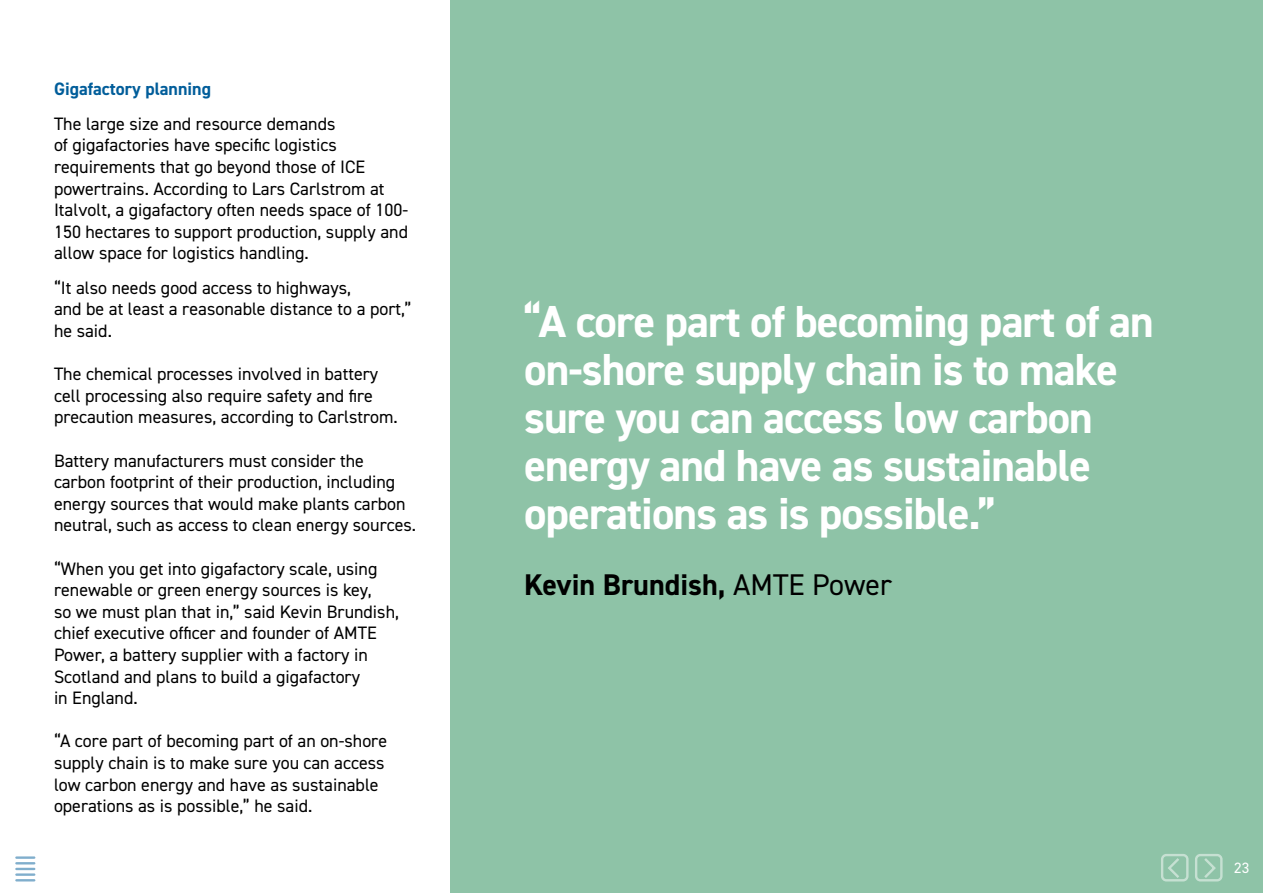
<style>
.page{position:relative;width:1263px;height:893px;background:#fff}
.page>*{position:absolute;margin:0;border:0;box-sizing:border-box;transform-origin:0 0}
.t1{font:700 45px/48px "DIN2014";letter-spacing:-.02em;color:#fff}
.t2{font:700 30px "DIN2014";color:#000}
.t3{font:18px/21.6px "DIN2014";color:#000}
.t4{font:700 18px "DIN2014";color:#005d9a}
.t5{font:15px "DIN2014";color:#fff}
.s1{font-weight:400}
</style>
<div class="page">
<div style="left:451px;top:0;width:812px;height:893px;background:#8ec3a7"></div>
<div style="left:1195px;top:854px;width:27px;height:27px;border:2px solid #fff;border-radius:4px"></div>
<svg style="left:1202px;top:855px;width:15px;height:25px"></svg>
<div style="left:1161px;top:854px;width:27px;height:27px;border:2px solid #fff;border-radius:4px"></div>
<svg style="left:1166px;top:855px;width:16px;height:25px"></svg>
<hr style="left:16px;top:856px;width:18px;height:3px;background:#005d9a">
<svg style="left:16px;top:862px;width:18px;height:8px"></svg>
<hr style="left:16px;top:873px;width:18px;height:3px;background:#005d9a">
<svg style="left:16px;top:879px;width:18px;height:2px"></svg>
<p class="t4" style="left:54px;top:80px;width:158px">Gigafactory planning</p>
<p class="t3" style="left:54px;top:113px;width:356px">The large size and resource demands<br>of gigafactories have specific logistics requirements that go beyond those of ICE powertrains. According to Lars Carlstrom at Italvolt, a gigafactory often needs space of 100- 150 hectares to support production, supply and allow space for logistics handling.</p>
<p class="t3" style="left:54px;top:277px;width:359px">“It also needs good access to highways,<br>and be at least a reasonable distance to a port,” he said.</p>
<p class="t3" style="left:54px;top:363px;width:345px">The chemical processes involved in battery cell processing also require safety and fire precaution measures, according to Carlstrom.</p>
<p class="t3" style="left:54px;top:450px;width:364px">Battery manufacturers must consider the carbon footprint of their production, including energy sources that would make plants carbon neutral, such as access to clean energy sources.</p>
<p class="t3" style="left:54px;top:558px;width:347px">“When you get into gigafactory scale, using renewable or green energy sources is key,<br>so we must plan that in,” said Kevin Brundish, chief executive officer and founder of AMTE Power, a battery supplier with a factory in Scotland and plans to build a gigafactory<br>in England.</p>
<p class="t3" style="left:54px;top:731px;width:335px">“A core part of becoming part of an on-shore supply chain is to make sure you can access low carbon energy and have as sustainable operations as is possible,” he said.</p>
<h1 class="t1" style="left:524px;top:297px;width:631px">“A core part of becoming part of an on-shore supply chain is to make sure you can access low carbon energy and have as sustainable operations as is possible.”</h1>
<h2 class="t2" style="left:524px;top:569px;width:369px">Kevin Brundish, <span class="s1">AMTE Power</span></h2>
<p class="t5" style="left:1234px;top:860px;width:16px">23</p>
</div>
